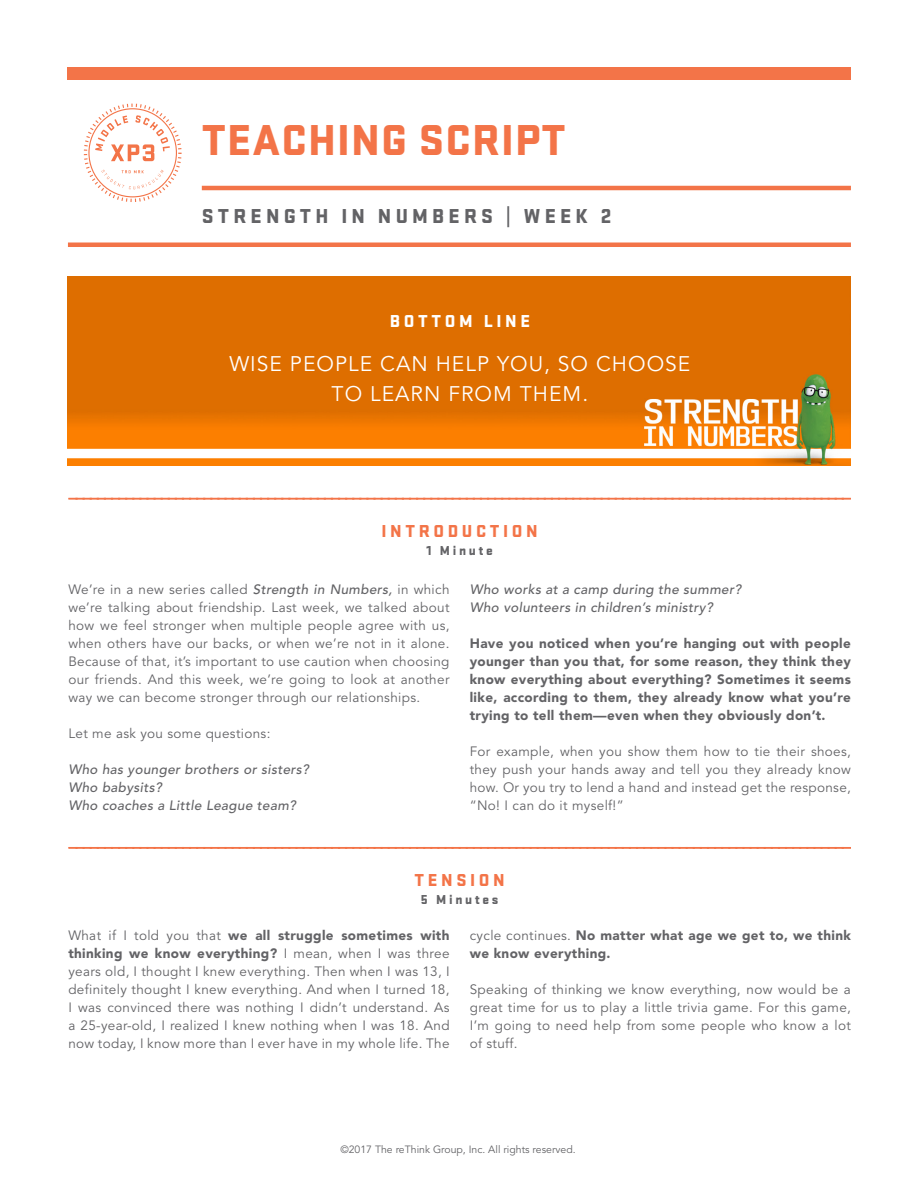
<style>
.page{position:relative;width:918px;height:1188px;background:#fff}
.page>*{position:absolute;margin:0;border:0;box-sizing:border-box;transform-origin:0 0}
.t1{font:900 45px "Stratum No 2";letter-spacing:.025em;color:#f37448}
.t2{font:21px "Avenir";letter-spacing:.05em;color:#fff}
.t3{font:900 21px "Stratum No 2";letter-spacing:.2em;color:#636366}
.t4{font:900 18px "Stratum No 2";letter-spacing:.2em;color:#f37448}
.t5{font:900 18px "Stratum No 2";letter-spacing:.2em;color:#fff}
.t6{font:13.5px/18px "Avenir";letter-spacing:.025em;color:#636366;text-align:justify}
.t7{font:900 13.5px/18px "Avenir";letter-spacing:.025em;color:#636366;text-align:justify}
.t8{font:italic 500 13.5px "Avenir";letter-spacing:.025em;color:#636366}
.t9{font:900 13.5px "Stratum No 2";letter-spacing:.2em;color:#636366}
.t10{font:10.5px "Avenir";color:#636366}
.s1{font-weight:500;font-style:italic}
.s2{font-weight:900}
.s3{font-weight:400}
</style>
<div class="page">
<div style="left:68px;top:68px;width:783px;height:12px;background:#f37448"></div>
<svg style="left:84px;top:104px;width:98px;height:98px"></svg>
<hr style="left:202px;top:186px;width:649px;height:4px;background:#f37448">
<hr style="left:68px;top:243px;width:783px;height:4px;background:#f37448">
<img style="left:68px;top:277px;width:783px;height:189px">
<svg style="left:69px;top:498px;width:782px;height:1px"></svg>
<svg style="left:69px;top:847px;width:782px;height:2px"></svg>
<p class="t1" style="left:202px;top:114px;width:365px">TEACHING SCRIPT</p>
<p class="t3" style="left:202px;top:204px;width:33px">STRENGTH</p>
<p class="t3" style="left:341px;top:204px;width:123px">IN NUM BERS</p>
<p class="t3" style="left:506px;top:204px;width:107px">| WEEK 2</p>
<p class="t5" style="left:390px;top:311px;width:142px">B OTTOM LINE</p>
<p class="t2" style="left:229px;top:351px;width:463px">WISE PEOPLE CAN HELP YOU, SO CHOOSE</p>
<p class="t2" style="left:332px;top:381px;width:258px">TO LEARN FROM THEM.</p>
<p class="t4" style="left:381px;top:520px;width:158px">INTRODUCTION</p>
<p class="t9" style="left:426px;top:543px;width:68px">1 MINUTE</p>
<p class="t6" style="left:68px;top:581px;width:383px">We’re in a new series called <span class="s1">Strength in Numbers,</span> in which we’re talking about friendship. Last week, we talked about how we feel stronger when multiple people agree with us, when others have our backs, or when we’re not in it alone.<br>Because of that, it’s important to use caution when choosing our friends. And this week, we’re going to look at another way we can become stronger through our relationships.</p>
<p class="t6" style="left:68px;top:725px;width:204px">Let me ask you some questions:</p>
<p class="t8" style="left:68px;top:762px;width:242px">Who has younger brothers or sisters?</p>
<p class="t8" style="left:68px;top:780px;width:95px">Who babysits?</p>
<p class="t8" style="left:68px;top:798px;width:229px">Who coaches a Little League team?</p>
<p class="t8" style="left:470px;top:582px;width:273px">Who works at a camp during the summer?</p>
<p class="t8" style="left:470px;top:600px;width:245px">Who volunteers in children’s ministry?</p>
<p class="t7" style="left:470px;top:634px;width:383px">Have you noticed when you’re hanging out with people younger than you that, for some reason, they think they know everything about everything? Sometimes it seems like, according to them, they already know what you’re trying to tell them—even when they obviously don’t.</p>
<p class="t6" style="left:470px;top:743px;width:383px">For example, when you show them how to tie their shoes, they push your hands away and tell you they already know how. Or you try to lend a hand and instead get the response, “No! I can do it myself!”</p>
<p class="t4" style="left:415px;top:870px;width:92px">TENSION</p>
<p class="t9" style="left:421px;top:892px;width:79px">5 MINUTES</p>
<p class="t6" style="left:68px;top:927px;width:383px">What if I told you that <span class="s2">we all struggle sometimes with thinking we know everything?</span> I mean, when I was three years old, I thought I knew everything. Then when I was 13, I definitely thought I knew everything. And when I turned 18, I was convinced there was nothing I didn’t understand. As a 25-year-old, I realized I knew nothing when I was 18. And now today, I know more than I ever have in my whole life. The</p>
<p class="t7" style="left:470px;top:926px;width:383px"><span class="s3">cycle continues.</span> No matter what age we get to, we think we know everything.</p>
<p class="t6" style="left:470px;top:981px;width:383px">Speaking of thinking we know everything, now would be a great time for us to play a little trivia game. For this game, I’m going to need help from some people who know a lot of stuff.</p>
<p class="t10" style="left:340px;top:1144px;width:237px">©2017 The reThink Group, Inc. All rights reserved.</p>
</div>
